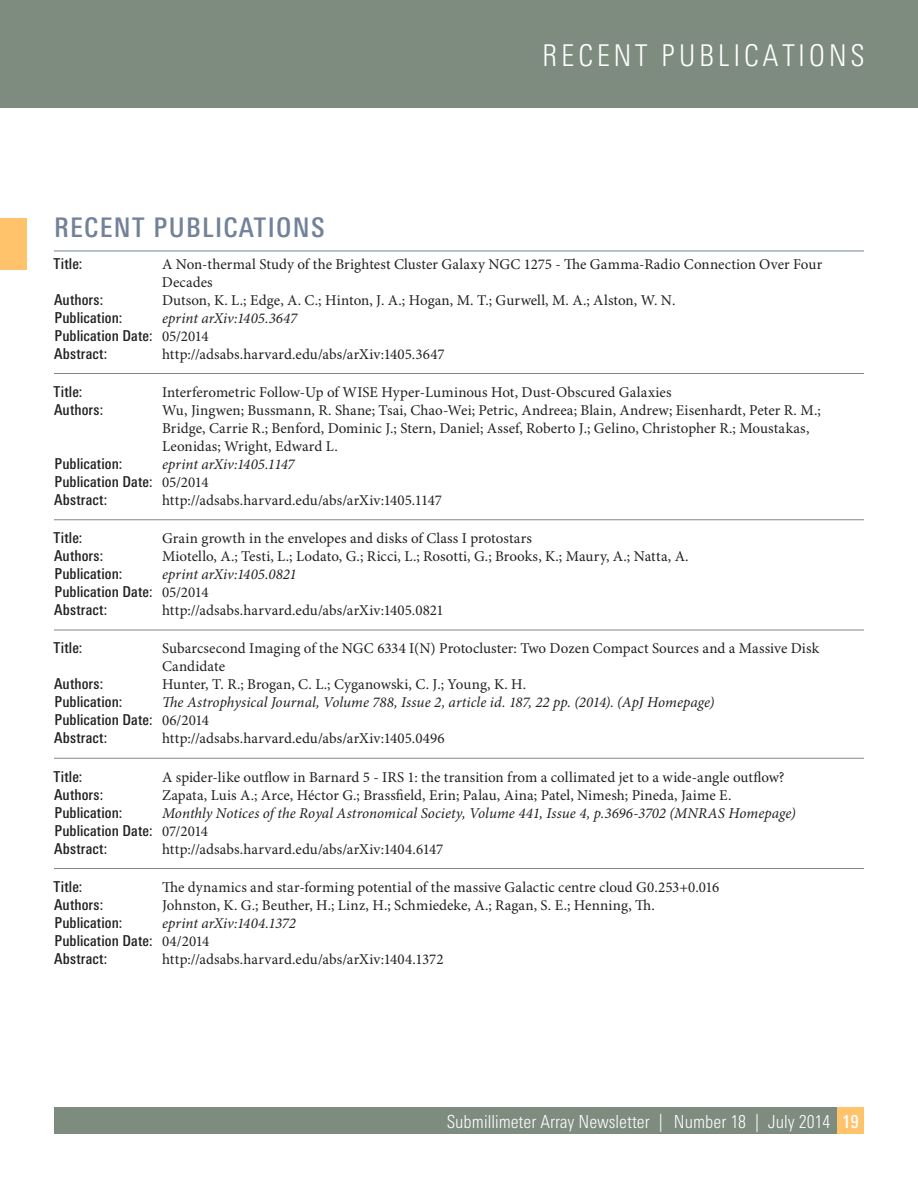
<style>
.page{position:relative;width:918px;height:1188px;background:#fff}
.page>*{position:absolute;margin:0;border:0;box-sizing:border-box;transform-origin:0 0}
.t1{font:300 condensed 30px "Linotype Univers";letter-spacing:.12em;color:#fff}
.Other_News_Category{font:500 condensed 27px "Linotype Univers";letter-spacing:.05em;color:#738299}
.t2{font:300 condensed 18px "Linotype Univers";color:#fff}
.RP_Body_Text{font:15px/18px "Minion Pro";letter-spacing:.005em;color:#231f20}
.RP_First_Line{font:15px/18px "Minion Pro";letter-spacing:.005em;color:#231f20}
.RP_Pub_Line{font:italic 15px "Minion Pro";letter-spacing:.005em;color:#231f20}
.RP_Body_Text-2{font:500 condensed 15px "Linotype Univers";letter-spacing:.01em;color:#231f20}
.RP_Pub_Line-2{font:500 condensed 15px "Linotype Univers";letter-spacing:.005em;color:#231f20}
.RP_First_Line-2{font:500 condensed 15px "Linotype Univers";letter-spacing:.015em;color:#231f20}
.s1{font-family:"Minion Pro";font-weight:400;font-stretch:normal}
.s2{font-weight:500}
</style>
<div class="page">
<div style="left:54px;top:1107px;width:810px;height:27px;background:#7e8b7f"></div>
<div style="left:837px;top:1107px;width:27px;height:27px;background:#ffc36c"></div>
<div style="left:0;top:0;width:918px;height:108px;background:#7e8b7f"></div>
<hr style="left:54px;top:251px;width:810px;height:1px;background:#738299">
<hr style="left:54px;top:373px;width:810px;height:1px;background:#7e8b7f">
<hr style="left:54px;top:519px;width:810px;height:1px;background:#7e8b7f">
<hr style="left:54px;top:630px;width:810px;height:1px;background:#7e8b7f">
<hr style="left:54px;top:758px;width:810px;height:1px;background:#7e8b7f">
<hr style="left:54px;top:868px;width:810px;height:1px;background:#7e8b7f">
<div style="left:0;top:218px;width:27px;height:51px;background:#ffc36c"></div>
<h1 class="t1" style="left:542px;top:38px;width:324px">RECENT PUBLICATIONS</h1>
<p class="Other_News_Category" style="left:54px;top:212px;width:272px">RECENT PUBLICATIONS</p>
<p class="RP_Body_Text-2" style="left:54px;top:254px;width:30px">Title:</p>
<p class="RP_Body_Text" style="left:162px;top:255px;width:662px">A Non-thermal Study of the Brightest Cluster Galaxy NGC 1275 - The Gamma-Radio Connection Over Four<br>Decades</p>
<p class="RP_Body_Text-2" style="left:54px;top:290px;width:51px">Authors:</p>
<p class="RP_Body_Text" style="left:162px;top:291px;width:515px">Dutson, K. L.; Edge, A. C.; Hinton, J. A.; Hogan, M. T.; Gurwell, M. A.; Alston, W. N.</p>
<p class="RP_Pub_Line-2" style="left:55px;top:308px;width:69px">Publication:</p>
<p class="RP_Pub_Line" style="left:162px;top:309px;width:137px">eprint arXiv:1405.3647</p>
<p class="RP_Body_Text-2" style="left:55px;top:326px;width:156px">Publication Date: <span class="s1">05/2014</span></p>
<p class="RP_Body_Text-2" style="left:54px;top:344px;width:55px">Abstract:</p>
<p class="RP_Body_Text" style="left:162px;top:345px;width:284px">http://adsabs.harvard.edu/abs/arXiv:1405.3647</p>
<p class="RP_First_Line-2" style="left:54px;top:383px;width:30px">Title:</p>
<p class="RP_First_Line" style="left:162px;top:384px;width:511px">Interferometric Follow-Up of WISE Hyper-Luminous Hot, Dust-Obscured Galaxies</p>
<p class="RP_Body_Text-2" style="left:54px;top:401px;width:51px">Authors:</p>
<p class="RP_Body_Text" style="left:162px;top:402px;width:660px">Wu, Jingwen; Bussmann, R. Shane; Tsai, Chao-Wei; Petric, Andreea; Blain, Andrew; Eisenhardt, Peter R. M.;<br>Bridge, Carrie R.; Benford, Dominic J.; Stern, Daniel; Assef, Roberto J.; Gelino, Christopher R.; Moustakas,<br>Leonidas; Wright, Edward L.</p>
<p class="RP_Pub_Line-2" style="left:55px;top:455px;width:69px">Publication:</p>
<p class="RP_Pub_Line" style="left:162px;top:455px;width:134px">eprint arXiv:1405.1147</p>
<p class="RP_Body_Text-2" style="left:55px;top:473px;width:156px">Publication Date: <span class="s1">05/2014</span></p>
<p class="RP_Body_Text-2" style="left:54px;top:491px;width:55px">Abstract:</p>
<p class="RP_Body_Text" style="left:162px;top:492px;width:281px">http://adsabs.harvard.edu/abs/arXiv:1405.1147</p>
<p class="RP_First_Line-2" style="left:54px;top:529px;width:30px">Title:</p>
<p class="RP_First_Line" style="left:162px;top:530px;width:371px">Grain growth in the envelopes and disks of Class I protostars</p>
<p class="RP_Body_Text-2" style="left:54px;top:547px;width:51px">Authors:</p>
<p class="RP_Body_Text" style="left:162px;top:548px;width:528px">Miotello, A.; Testi, L.; Lodato, G.; Ricci, L.; Rosotti, G.; Brooks, K.; Maury, A.; Natta, A.</p>
<p class="RP_Pub_Line-2" style="left:55px;top:565px;width:69px">Publication:</p>
<p class="RP_Pub_Line" style="left:162px;top:565px;width:136px">eprint arXiv:1405.0821</p>
<p class="RP_Body_Text-2" style="left:55px;top:583px;width:156px">Publication Date: <span class="s1">05/2014</span></p>
<p class="RP_Body_Text-2" style="left:54px;top:601px;width:55px">Abstract:</p>
<p class="RP_Body_Text" style="left:162px;top:602px;width:283px">http://adsabs.harvard.edu/abs/arXiv:1405.0821</p>
<p class="RP_First_Line-2" style="left:54px;top:639px;width:30px">Title:</p>
<p class="RP_First_Line" style="left:162px;top:640px;width:659px">Subarcsecond Imaging of the NGC 6334 I(N) Protocluster: Two Dozen Compact Sources and a Massive Disk<br>Candidate</p>
<p class="RP_Body_Text-2" style="left:54px;top:675px;width:51px">Authors:</p>
<p class="RP_Body_Text" style="left:162px;top:676px;width:366px">Hunter, T. R.; Brogan, C. L.; Cyganowski, C. J.; Young, K. H.</p>
<p class="RP_Pub_Line-2" style="left:55px;top:693px;width:69px">Publication:</p>
<p class="RP_Pub_Line" style="left:162px;top:694px;width:554px">The Astrophysical Journal, Volume 788, Issue 2, article id. 187, 22 pp. (2014). (ApJ Homepage)</p>
<p class="RP_Body_Text-2" style="left:55px;top:711px;width:156px">Publication Date: <span class="s1">06/2014</span></p>
<p class="RP_Body_Text-2" style="left:54px;top:729px;width:55px">Abstract:</p>
<p class="RP_Body_Text" style="left:162px;top:730px;width:284px">http://adsabs.harvard.edu/abs/arXiv:1405.0496</p>
<p class="RP_First_Line-2" style="left:54px;top:767px;width:30px">Title:</p>
<p class="RP_First_Line" style="left:162px;top:768px;width:624px">A spider-like outflow in Barnard 5 - IRS 1: the transition from a collimated jet to a wide-angle outflow?</p>
<p class="RP_Body_Text-2" style="left:54px;top:785px;width:51px">Authors:</p>
<p class="RP_Body_Text" style="left:162px;top:786px;width:571px">Zapata, Luis A.; Arce, Héctor G.; Brassfield, Erin; Palau, Aina; Patel, Nimesh; Pineda, Jaime E.</p>
<p class="RP_Pub_Line-2" style="left:55px;top:803px;width:69px">Publication:</p>
<p class="RP_Pub_Line" style="left:162px;top:804px;width:635px">Monthly Notices of the Royal Astronomical Society, Volume 441, Issue 4, p.3696-3702 (MNRAS Homepage)</p>
<p class="RP_Body_Text-2" style="left:55px;top:821px;width:155px">Publication Date: <span class="s1">07/2014</span></p>
<p class="RP_Body_Text-2" style="left:54px;top:839px;width:55px">Abstract:</p>
<p class="RP_Body_Text" style="left:162px;top:840px;width:283px">http://adsabs.harvard.edu/abs/arXiv:1404.6147</p>
<p class="RP_First_Line-2" style="left:54px;top:878px;width:30px">Title:</p>
<p class="RP_First_Line" style="left:162px;top:879px;width:559px">The dynamics and star-forming potential of the massive Galactic centre cloud G0.253+0.016</p>
<p class="RP_Body_Text-2" style="left:54px;top:896px;width:51px">Authors:</p>
<p class="RP_Body_Text" style="left:162px;top:897px;width:494px">Johnston, K. G.; Beuther, H.; Linz, H.; Schmiedeke, A.; Ragan, S. E.; Henning, Th.</p>
<p class="RP_Pub_Line-2" style="left:55px;top:914px;width:69px">Publication:</p>
<p class="RP_Pub_Line" style="left:162px;top:914px;width:136px">eprint arXiv:1404.1372</p>
<p class="RP_Body_Text-2" style="left:55px;top:932px;width:156px">Publication Date: <span class="s1">04/2014</span></p>
<p class="RP_Body_Text-2" style="left:54px;top:950px;width:55px">Abstract:</p>
<p class="RP_Body_Text" style="left:162px;top:951px;width:283px">http://adsabs.harvard.edu/abs/arXiv:1404.1372</p>
<p class="t2" style="left:447px;top:1111px;width:414px">Submillimeter Array Newsletter | Number 18 | July 2014 <span class="s2">19</span></p>
</div>
